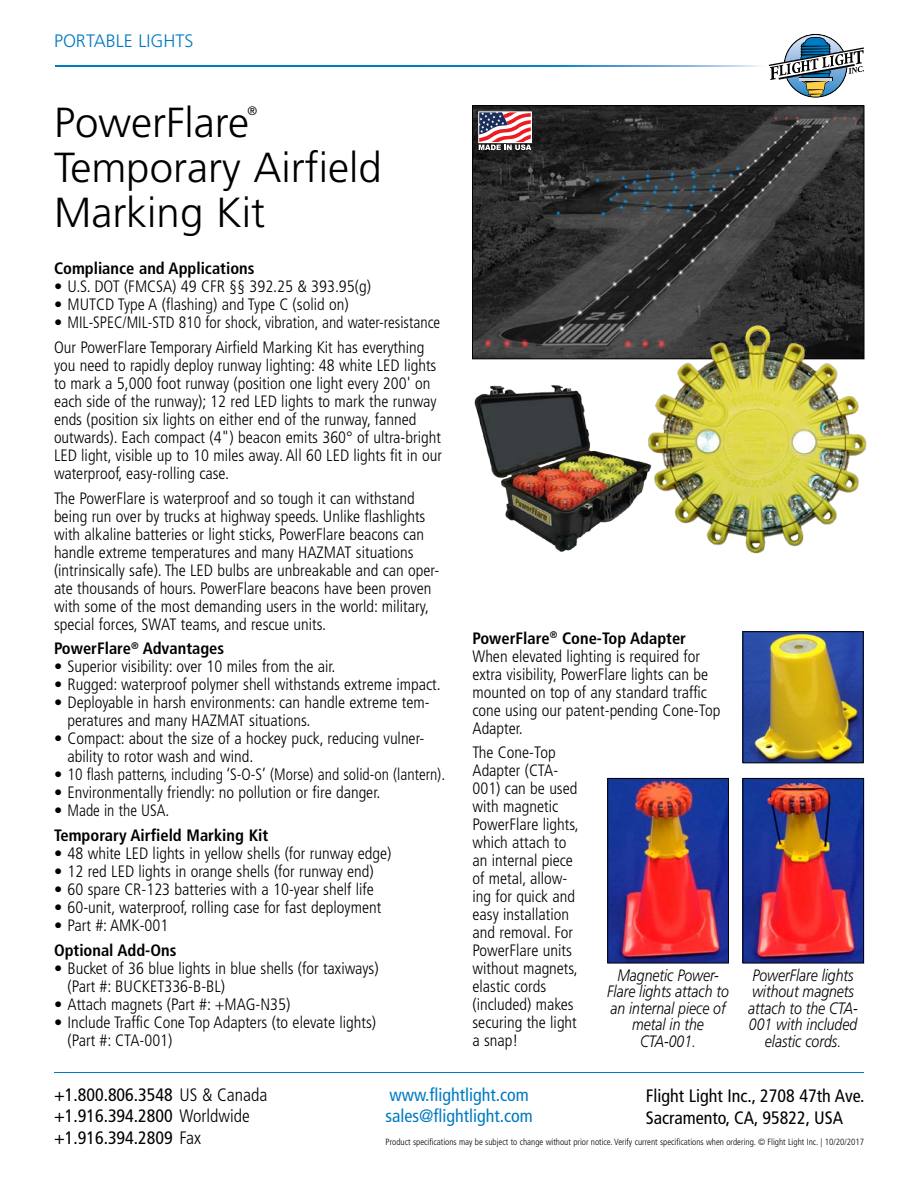
<style>
.page{position:relative;width:918px;height:1188px;background:#fff}
.page>*{position:absolute;margin:0;border:0;box-sizing:border-box;transform-origin:0 0}
.t1{font:300 42px/45px "Frutiger LT Std";color:#000}
.t2{font:condensed 18px/21.6px "Frutiger LT Std";color:#000}
.t3{font:condensed 18px/21.6px "Frutiger LT Std";color:#007ac2}
.t4{font:300 18px "Frutiger LT Std";color:#007ac2}
.t5{font:300 condensed 16.5px/18px "Frutiger LT Std";color:#000}
.t6{font:italic 300 16.5px/16.5px "Frutiger LT Std";color:#000;text-align:center;scale:.85 1}
.t7{font:700 condensed 16.5px "Frutiger LT Std";color:#000}
.t8{font:300 12.3px "Frutiger LT Std";color:#000}
.t9{font:300 condensed 9px "Frutiger LT Std";color:#000}
.s1{font-weight:700}
.s2{font-weight:300}
</style>
<div class="page">
<img style="left:474px;top:107px;width:388px;height:250px">
<div style="left:472px;top:105px;width:392px;height:254px;border:1px solid #000"></div>
<svg style="left:479px;top:114px;width:52px;height:36px"></svg>
<div style="left:479px;top:112px;width:53px;height:31px;border:1px solid #fff"></div>
<img style="left:474px;top:385px;width:168px;height:167px">
<img style="left:642px;top:320px;width:225px;height:234px">
<img style="left:609px;top:780px;width:118px;height:181px">
<div style="left:607px;top:778px;width:122px;height:185px;border:1px solid #000"></div>
<img style="left:745px;top:780px;width:117px;height:181px">
<div style="left:743px;top:778px;width:121px;height:185px;border:1px solid #000"></div>
<img style="left:745px;top:633px;width:117px;height:128px">
<div style="left:743px;top:631px;width:121px;height:132px;border:1px solid #000"></div>
<svg style="left:769px;top:34px;width:95px;height:64px"></svg>
<svg style="left:56px;top:66px;width:705px;height:1px"></svg>
<hr style="left:54px;top:1073px;width:810px;height:1px;background:#007ac2">
<p class="t4" style="left:54px;top:31px;width:141px">PORTABLE LIGHTS</p>
<h1 class="t1" style="left:54px;top:101px;width:197px">PowerFlare</h1>
<p class="t8" style="left:248px;top:104px;width:11px">®</p>
<h1 class="t1" style="left:54px;top:146px;width:329px">Temporary Airfield<br>Marking Kit</h1>
<p class="t7" style="left:54px;top:259px;width:202px">Compliance and Applications</p>
<p class="t5" style="left:54px;top:278px;width:319px">• U.S. DOT (FMCSA) 49 CFR §§ 392.25 &amp; 393.95(g)</p>
<p class="t5" style="left:54px;top:296px;width:296px">• MUTCD Type A (flashing) and Type C (solid on)</p>
<p class="t5" style="left:54px;top:310px;width:388px;line-height:24.8px">• MIL-SPEC/MIL-STD 810 for shock, vibration, and water-resistance<br>Our PowerFlare Temporary Airfield Marking Kit has everything</p>
<p class="t5" style="left:54px;top:356px;width:390px">you need to rapidly deploy runway lighting: 48 white LED lights to mark a 5,000 foot runway (position one light every 200' on each side of the runway); 12 red LED lights to mark the runway ends (position six lights on either end of the runway, fanned outwards). Each compact (4") beacon emits 360° of ultra-bright LED light, visible up to 10 miles away. All 60 LED lights fit in our waterproof, easy-rolling case.</p>
<p class="t5" style="left:54px;top:489px;width:387px">The PowerFlare is waterproof and so tough it can withstand being run over by trucks at highway speeds. Unlike flashlights with alkaline batteries or light sticks, PowerFlare beacons can handle extreme temperatures and many HAZMAT situations (intrinsically safe). The LED bulbs are unbreakable and can oper&shy;ate thousands of hours. PowerFlare beacons have been proven with some of the most demanding users in the world: military, special forces, SWAT teams, and rescue units.</p>
<p class="t7" style="left:54px;top:639px;width:172px">PowerFlare<sup>®</sup> Advantages</p>
<p class="t5" style="left:54px;top:658px;width:283px">• Superior visibility: over 10 miles from the air.</p>
<p class="t5" style="left:54px;top:676px;width:388px">• Rugged: waterproof polymer shell withstands extreme impact.</p>
<p class="t5" style="left:68px;top:694px;width:364px;text-indent:-13px">• Deployable in harsh environments: can handle extreme tem&shy;peratures and many HAZMAT situations.</p>
<p class="t5" style="left:68px;top:730px;width:358px;text-indent:-13px">• Compact: about the size of a hockey puck, reducing vulner&shy;ability to rotor wash and wind.</p>
<p class="t5" style="left:54px;top:766px;width:393px">• 10 flash patterns, including ‘S-O-S’ (Morse) and solid-on (lantern).</p>
<p class="t5" style="left:54px;top:784px;width:328px">• Environmentally friendly: no pollution or fire danger.</p>
<p class="t5" style="left:54px;top:802px;width:117px">• Made in the USA.</p>
<p class="t7" style="left:54px;top:826px;width:216px">Temporary Airfield Marking Kit</p>
<p class="t5" style="left:54px;top:845px;width:339px">• 48 white LED lights in yellow shells (for runway edge)</p>
<p class="t5" style="left:54px;top:863px;width:321px">• 12 red LED lights in orange shells (for runway end)</p>
<p class="t5" style="left:54px;top:881px;width:321px">• 60 spare CR-123 batteries with a 10-year shelf life</p>
<p class="t5" style="left:54px;top:899px;width:329px">• 60-unit, waterproof, rolling case for fast deployment</p>
<p class="t5" style="left:54px;top:917px;width:116px">• Part #: AMK-001</p>
<p class="t7" style="left:54px;top:940px;width:124px">Optional Add-Ons</p>
<p class="t5" style="left:67px;top:959px;width:313px;text-indent:-13px">• Bucket of 36 blue lights in blue shells (for taxiways) (Part #: BUCKET336-B-BL)</p>
<p class="t5" style="left:54px;top:995px;width:238px">• Attach magnets (Part #: +MAG-N35)</p>
<p class="t5" style="left:67px;top:1013px;width:310px;text-indent:-13px">• Include Traffic Cone Top Adapters (to elevate lights) (Part #: CTA-001)</p>
<p class="t5" style="left:472px;top:629px;width:249px"><span class="s1">PowerFlare</span><sup>®</sup> <span class="s1">Cone-Top Adapter </span>When elevated lighting is required for extra visibility, PowerFlare lights can be mounted on top of any standard traffic cone using our patent-pending Cone-Top Adapter.</p>
<p class="t5" style="left:473px;top:744px;width:108px">The Cone-Top<br>Adapter (CTA-<br>001) can be used with magnetic<br>PowerFlare lights, which attach to an internal piece of metal, allow&shy;ing for quick and easy installation and removal. For<br>PowerFlare units without magnets, elastic cords (included) makes securing the light a snap!</p>
<p class="t6" style="left:607px;top:967px;width:144px">Magnetic Power-<br>Flare lights attach to an internal piece of metal in the<br>CTA-001.</p>
<p class="t6" style="left:748px;top:967px;width:131px">PowerFlare lights without magnets attach to the CTA-<br>001 with included elastic cords.</p>
<p class="t2" style="left:54px;top:1084px;width:215px">+1.800.806.3548 <span class="s2">US &amp; Canada </span>+1.916.394.2800 <span class="s2">Worldwide </span>+1.916.394.2809 <span class="s2">Fax</span></p>
<p class="t3" style="left:385px;top:1084px;width:149px">www.flightlight.com sales@flightlight.com</p>
<p class="t2" style="left:646px;top:1085px;width:220px">Flight Light Inc., 2708 47th Ave.<br>Sacramento, CA, 95822, USA</p>
<p class="t9" style="left:386px;top:1137px;width:480px">Product specifications may be subject to change without prior notice. Verify current specifications when ordering. © Flight Light Inc. | 10/20/2017</p>
</div>
